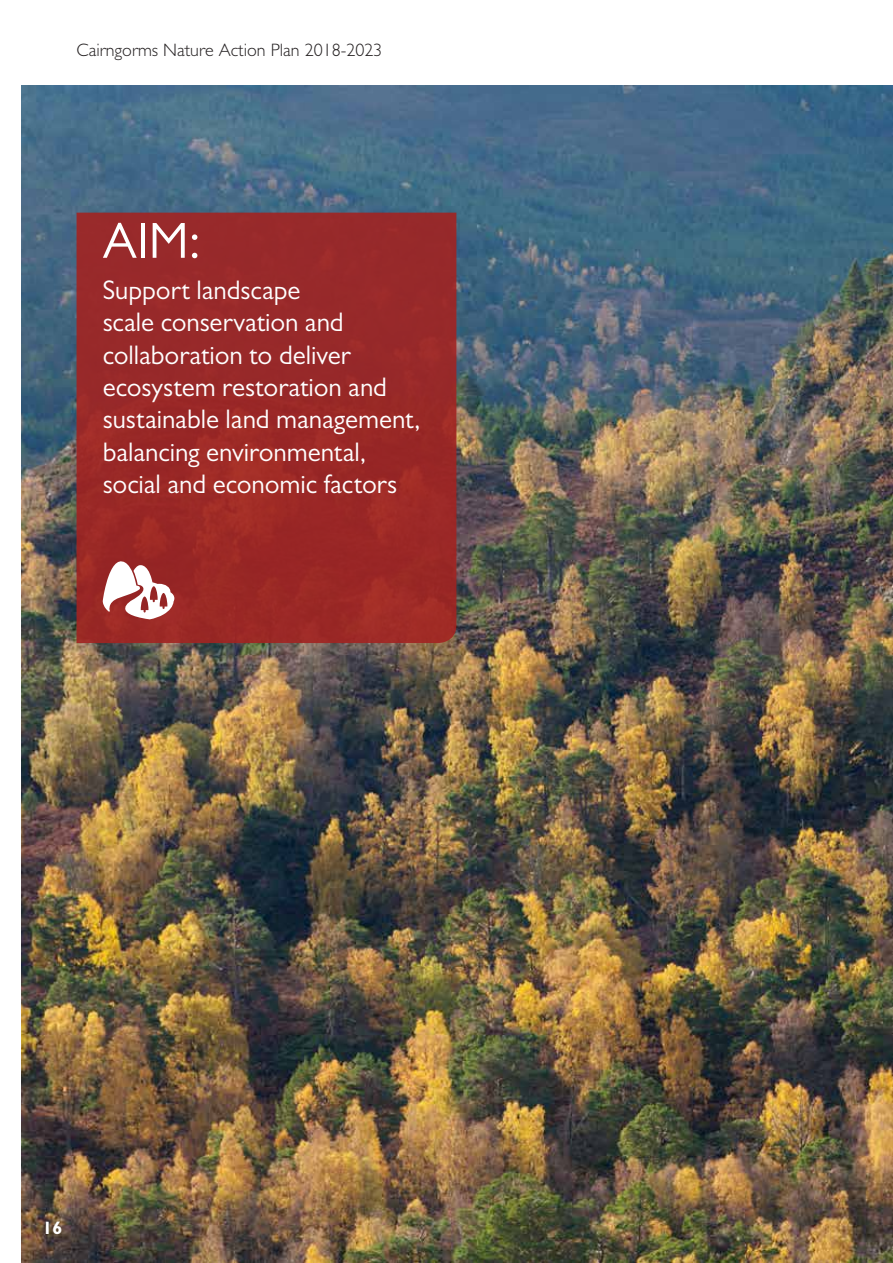
<style>
.page{position:relative;width:893px;height:1263px;background:#fff}
.page>*{position:absolute;margin:0;border:0;box-sizing:border-box;transform-origin:0 0}
.t1{font:51px "Gill Sans";color:#fff}
.t2{font:27px/32.4px "Gill Sans";letter-spacing:-.005em;color:#fff}
.t3{font:300 18px "M Gill Sans";color:#231f20}
.t4{font:700 18px "Gill Sans";color:#fff}
</style>
<div class="page">
<img style="left:21px;top:85px;width:872px;height:1178px">
<div style="left:77px;top:213px;width:379px;height:430px;background:#992928"></div>
<svg style="left:103px;top:557px;width:71px;height:62px"></svg>
<p class="t3" style="left:77px;top:41px;width:307px">Cairngorms Nature Action Plan 2018-2023</p>
<h1 class="t1" style="left:103px;top:211px;width:100px">AIM:</h1>
<p class="t2" style="left:103px;top:273px;width:319px">Support landscape<br>scale conservation and collaboration to deliver ecosystem restoration and sustainable land management, balancing environmental, social and economic factors</p>
<p class="t4" style="left:43px;top:1217px;width:21px">16</p>
</div>
